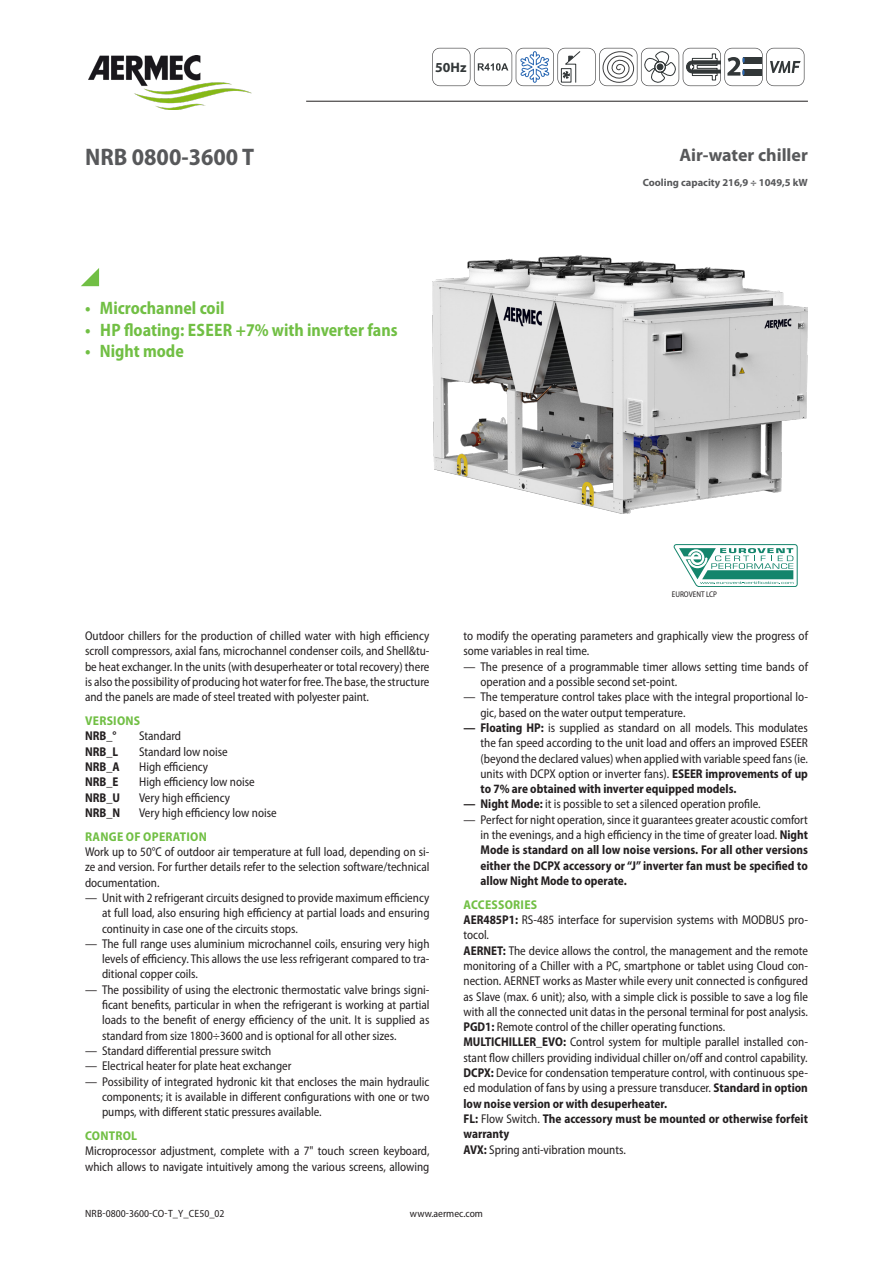
<style>
.page{position:relative;width:893px;height:1263px;background:#fff}
.page>*{position:absolute;margin:0;border:0;box-sizing:border-box;transform-origin:0 0}
.grandezza_it{font:700 semi-condensed 24px "Myriad Pro";color:#57585a}
.t1{font:700 semi-condensed 18px "Myriad Pro";color:#71bf44;scale:.95 1}
.descrizione_it{font:700 18px "Myriad Pro";color:#57585a}
.t2{font:700 13.8px "Myriad Pro";color:#323738}
.ul_1_normale_it{font:semi-condensed 12.75px/15.3px "Myriad Pro";color:#231f20;text-align:justify;scale:.95 1}
.ul_1_normale_it-2{font:700 semi-condensed 12.75px/15.3px "Myriad Pro";color:#231f20;text-align:justify;scale:.95 1}
.title1_it{font:700 semi-condensed 12.75px "Myriad Pro";letter-spacing:.02em;color:#71bf44}
.t3{font:semi-condensed 10.5px "Myriad Pro";color:#231f20}
.dettaglio_it{font:700 10.5px "Myriad Pro";color:#57585a}
.icone_it{font:semi-condensed 8.25px "Myriad Pro";color:#231f20;scale:.95 1}
.s1{font-weight:700}
.s2{font-weight:400}
</style>
<div class="page">
<svg style="left:81px;top:268px;width:18px;height:18px"></svg>
<svg style="left:674px;top:544px;width:123px;height:43px"></svg>
<hr style="left:306px;top:101px;width:502px;height:1px;background:#231f20">
<img style="left:88px;top:56px;width:164px;height:54px">
<img style="left:433px;top:255px;width:375px;height:258px">
<svg style="left:432px;top:48px;width:372px;height:38px"></svg>
<p class="grandezza_it" style="left:85px;top:141px;width:171px">NRB 0800-3600 T</p>
<p class="t2" style="left:435px;top:58px;width:33px">50Hz</p>
<p class="t1" style="left:85px;top:296px;width:148px">• Microchannel coil</p>
<p class="t1" style="left:85px;top:318px;width:330px">• HP floating: ESEER +7% with inverter fans</p>
<p class="t1" style="left:85px;top:340px;width:105px">• Night mode</p>
<p class="descrizione_it" style="left:679px;top:143px;width:130px">Air-water chiller</p>
<p class="dettaglio_it" style="left:643px;top:176px;width:167px">Cooling capacity 216,9 ÷ 1049,5 kW</p>
<p class="icone_it" style="left:672px;top:589px;width:49px">EUROVENT LCP</p>
<p class="ul_1_normale_it" style="left:85px;top:628px;width:364px">Outdoor chillers for the production of chilled water with high efficiency scroll compressors, axial fans, microchannel condenser coils, and Shell&amp;tu&shy;be heat exchanger. In the units (with desuperheater or total recovery) there is also the possibility of producing hot water for free. The base, the structure and the panels are made of steel treated with polyester paint.</p>
<p class="title1_it" style="left:85px;top:713px;width:57px">VERSIONS</p>
<p class="ul_1_normale_it-2" style="left:85px;top:728px;width:35px">NRB_°</p>
<p class="ul_1_normale_it" style="left:139px;top:728px;width:46px">Standard</p>
<p class="ul_1_normale_it-2" style="left:85px;top:743px;width:36px">NRB_L</p>
<p class="ul_1_normale_it" style="left:139px;top:744px;width:95px">Standard low noise</p>
<p class="ul_1_normale_it-2" style="left:85px;top:759px;width:38px">NRB_A</p>
<p class="ul_1_normale_it" style="left:139px;top:759px;width:74px">High efficiency</p>
<p class="ul_1_normale_it-2" style="left:85px;top:774px;width:37px">NRB_E</p>
<p class="ul_1_normale_it" style="left:139px;top:774px;width:123px">High efficiency low noise</p>
<p class="ul_1_normale_it-2" style="left:85px;top:789px;width:38px">NRB_U</p>
<p class="ul_1_normale_it" style="left:139px;top:789px;width:97px">Very high efficiency</p>
<p class="ul_1_normale_it-2" style="left:85px;top:805px;width:38px">NRB_N</p>
<p class="ul_1_normale_it" style="left:139px;top:805px;width:146px">Very high efficiency low noise</p>
<p class="title1_it" style="left:85px;top:828px;width:123px">RANGE OF OPERATION</p>
<p class="ul_1_normale_it" style="left:85px;top:844px;width:364px">Work up to 50°C of outdoor air temperature at full load, depending on si&shy;ze and version. For further details refer to the selection software/technical documentation.</p>
<p class="ul_1_normale_it" style="left:102px;top:890px;width:346px;text-indent:-17px">— Unit with 2 refrigerant circuits designed to provide maximum efficiency at full load, also ensuring high efficiency at partial loads and ensuring continuity in case one of the circuits stops.</p>
<p class="ul_1_normale_it" style="left:102px;top:936px;width:346px;text-indent:-17px">— The full range uses aluminium microchannel coils, ensuring very high levels of efficiency. This allows the use less refrigerant compared to tra&shy;ditional copper coils.</p>
<p class="ul_1_normale_it" style="left:102px;top:982px;width:346px;text-indent:-17px">— The possibility of using the electronic thermostatic valve brings signi&shy;ficant benefits, particular in when the refrigerant is working at partial loads to the benefit of energy efficiency of the unit. It is supplied as standard from size 1800÷3600 and is optional for all other sizes.</p>
<p class="ul_1_normale_it" style="left:85px;top:1043px;width:198px">— Standard differential pressure switch</p>
<p class="ul_1_normale_it" style="left:85px;top:1058px;width:219px">— Electrical heater for plate heat exchanger</p>
<p class="ul_1_normale_it" style="left:102px;top:1073px;width:346px;text-indent:-17px">— Possibility of integrated hydronic kit that encloses the main hydraulic components; it is available in different configurations with one or two pumps, with different static pressures available.</p>
<p class="title1_it" style="left:85px;top:1127px;width:54px">CONTROL</p>
<p class="ul_1_normale_it" style="left:85px;top:1143px;width:364px">Microprocessor adjustment, complete with a 7" touch screen keyboard, which allows to navigate intuitively among the various screens, allowing</p>
<p class="ul_1_normale_it" style="left:463px;top:628px;width:364px">to modify the operating parameters and graphically view the progress of some variables in real time.</p>
<p class="ul_1_normale_it" style="left:480px;top:659px;width:346px;text-indent:-17px">— The presence of a programmable timer allows setting time bands of operation and a possible second set-point.</p>
<p class="ul_1_normale_it" style="left:480px;top:689px;width:346px;text-indent:-17px">— The temperature control takes place with the integral proportional lo&shy;gic, based on the water output temperature.</p>
<p class="ul_1_normale_it" style="left:480px;top:720px;width:346px;text-indent:-17px"><span class="s1">— Floating HP:</span> is supplied as standard on all models. This modulates the fan speed according to the unit load and offers an improved ESEER (beyond the declared values) when applied with variable speed fans (ie. units with DCPX option or inverter fans). <span class="s1">ESEER improvements of up to 7% are obtained with inverter equipped models.</span></p>
<p class="ul_1_normale_it" style="left:463px;top:796px;width:314px"><span class="s1">— Night Mode:</span> it is possible to set a silenced operation profile.</p>
<p class="ul_1_normale_it-2" style="left:480px;top:811px;width:346px;text-indent:-17px"><span class="s2">— Perfect for night operation, since it guarantees greater acoustic comfort in the evenings, and a high efficiency in the time of greater load.</span> Night Mode is standard on all low noise versions. For all other versions either the DCPX accessory or “J” inverter fan must be specified to allow Night Mode to operate.</p>
<p class="title1_it" style="left:464px;top:896px;width:75px">ACCESSORIES</p>
<p class="ul_1_normale_it" style="left:463px;top:912px;width:364px"><span class="s1">AER485P1:</span> RS-485 interface for supervision systems with MODBUS pro&shy;tocol.</p>
<p class="ul_1_normale_it" style="left:463px;top:942px;width:364px"><span class="s1">AERNET:</span> The device allows the control, the management and the remote monitoring of a Chiller with a PC, smartphone or tablet using Cloud con&shy;nection. AERNET works as Master while every unit connected is configured as Slave (max. 6 unit); also, with a simple click is possible to save a log file with all the connected unit datas in the personal terminal for post analysis.</p>
<p class="ul_1_normale_it" style="left:463px;top:1019px;width:277px"><span class="s1">PGD1:</span> Remote control of the chiller operating functions.</p>
<p class="ul_1_normale_it" style="left:463px;top:1034px;width:364px"><span class="s1">MULTICHILLER_EVO:</span> Control system for multiple parallel installed con&shy;stant flow chillers providing individual chiller on/off and control capability.</p>
<p class="ul_1_normale_it" style="left:463px;top:1065px;width:364px"><span class="s1">DCPX:</span> Device for condensation temperature control, with continuous spe&shy;ed modulation of fans by using a pressure transducer. <span class="s1">Standard in option low noise version or with desuperheater.</span></p>
<p class="ul_1_normale_it-2" style="left:463px;top:1111px;width:364px">FL: <span class="s2">Flow Switch.</span> The accessory must be mounted or otherwise forfeit warranty</p>
<p class="ul_1_normale_it" style="left:463px;top:1141px;width:172px"><span class="s1">AVX:</span> Spring anti-vibration mounts.</p>
<p class="t3" style="left:85px;top:1207px;width:141px">NRB-0800-3600-CO-T_Y_CE50_02</p>
<p class="t3" style="left:410px;top:1207px;width:75px">www.aermec.com</p>
</div>
